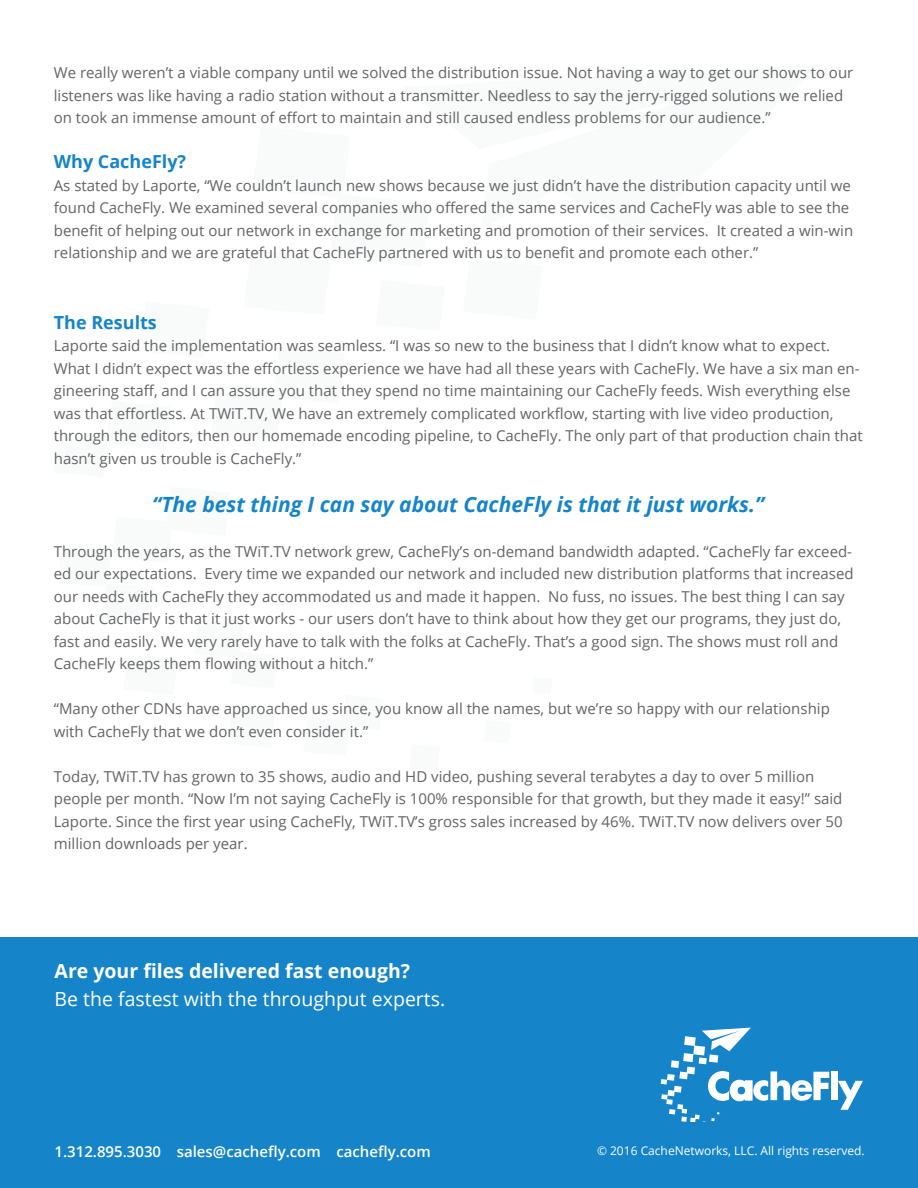
<style>
.page{position:relative;width:918px;height:1188px;background:#fff}
.page>*{position:absolute;margin:0;border:0;box-sizing:border-box;transform-origin:0 0}
.t1{font:italic 700 21px "Open Sans";color:#1584c9}
.t2{font:19.5px "Open Sans";color:#fff}
.t3{font:700 19.5px "Open Sans";color:#fff}
.t4{font:700 18px "Open Sans";color:#1584c9}
.t5{font:15px/22.5px "Open Sans";color:#636366}
.t6{font:600 15px "Open Sans";color:#fff}
.t7{font:12px "Open Sans";color:#fff}
</style>
<div class="page">
<div style="left:0;top:938px;width:918px;height:250px;background:#1584c9"></div>
<svg style="left:661px;top:1028px;width:168px;height:94px"></svg>
<div style="left:831px;top:1071px;width:7px;height:29px;background:#fff"></div>
<svg style="left:838px;top:1081px;width:25px;height:29px"></svg>
<p class="t5" style="left:54px;top:61px;width:801px">We really weren’t a viable company until we solved the distribution issue. Not having a way to get our shows to our listeners was like having a radio station without a transmitter. Needless to say the jerry-rigged solutions we relied on took an immense amount of effort to maintain and still caused endless problems for our audience.”</p>
<p class="t4" style="left:54px;top:149px;width:134px">Why CacheFly?</p>
<p class="t5" style="left:54px;top:174px;width:801px">As stated by Laporte, “We couldn’t launch new shows because we just didn’t have the distribution capacity until we found CacheFly. We examined several companies who offered the same services and CacheFly was able to see the benefit of helping out our network in exchange for marketing and promotion of their services. It created a win-win relationship and we are grateful that CacheFly partnered with us to benefit and promote each other.”</p>
<p class="t4" style="left:54px;top:309px;width:105px">The Results</p>
<p class="t5" style="left:54px;top:334px;width:810px">Laporte said the implementation was seamless. “I was so new to the business that I didn’t know what to expect.<br>What I didn’t expect was the effortless experience we have had all these years with CacheFly. We have a six man en&shy;gineering staff, and I can assure you that they spend no time maintaining our CacheFly feeds. Wish everything else was that effortless. At TWiT.TV, We have an extremely complicated workflow, starting with live video production, through the editors, then our homemade encoding pipeline, to CacheFly. The only part of that production chain that hasn’t given us trouble is CacheFly.”</p>
<h1 class="t1" style="left:152px;top:489px;width:613px">“The best thing I can say about CacheFly is that it just works.”</h1>
<p class="t5" style="left:54px;top:540px;width:801px">Through the years, as the TWiT.TV network grew, CacheFly’s on-demand bandwidth adapted. “CacheFly far exceed&shy;ed our expectations. Every time we expanded our network and included new distribution platforms that increased our needs with CacheFly they accommodated us and made it happen. No fuss, no issues. The best thing I can say about CacheFly is that it just works - our users don’t have to think about how they get our programs, they just do, fast and easily. We very rarely have to talk with the folks at CacheFly. That’s a good sign. The shows must roll and CacheFly keeps them flowing without a hitch.”</p>
<p class="t5" style="left:54px;top:697px;width:778px">“Many other CDNs have approached us since, you know all the names, but we’re so happy with our relationship with CacheFly that we don’t even consider it.”</p>
<p class="t5" style="left:54px;top:765px;width:790px">Today, TWiT.TV has grown to 35 shows, audio and HD video, pushing several terabytes a day to over 5 million people per month. “Now I’m not saying CacheFly is 100% responsible for that growth, but they made it easy!” said Laporte. Since the first year using CacheFly, TWiT.TV’s gross sales increased by 46%. TWiT.TV now delivers over 50 million downloads per year.</p>
<h2 class="t3" style="left:55px;top:957px;width:357px">Are your files delivered fast enough?</h2>
<h2 class="t2" style="left:55px;top:986px;width:392px">Be the fastest with the throughput experts.</h2>
<p class="t6" style="left:55px;top:1141px;width:378px">1.312.895.3030 sales@cachefly.com cachefly.com</p>
<p class="t7" style="left:597px;top:1142px;width:269px">© 2016 CacheNetworks, LLC. All rights reserved.</p>
</div>
